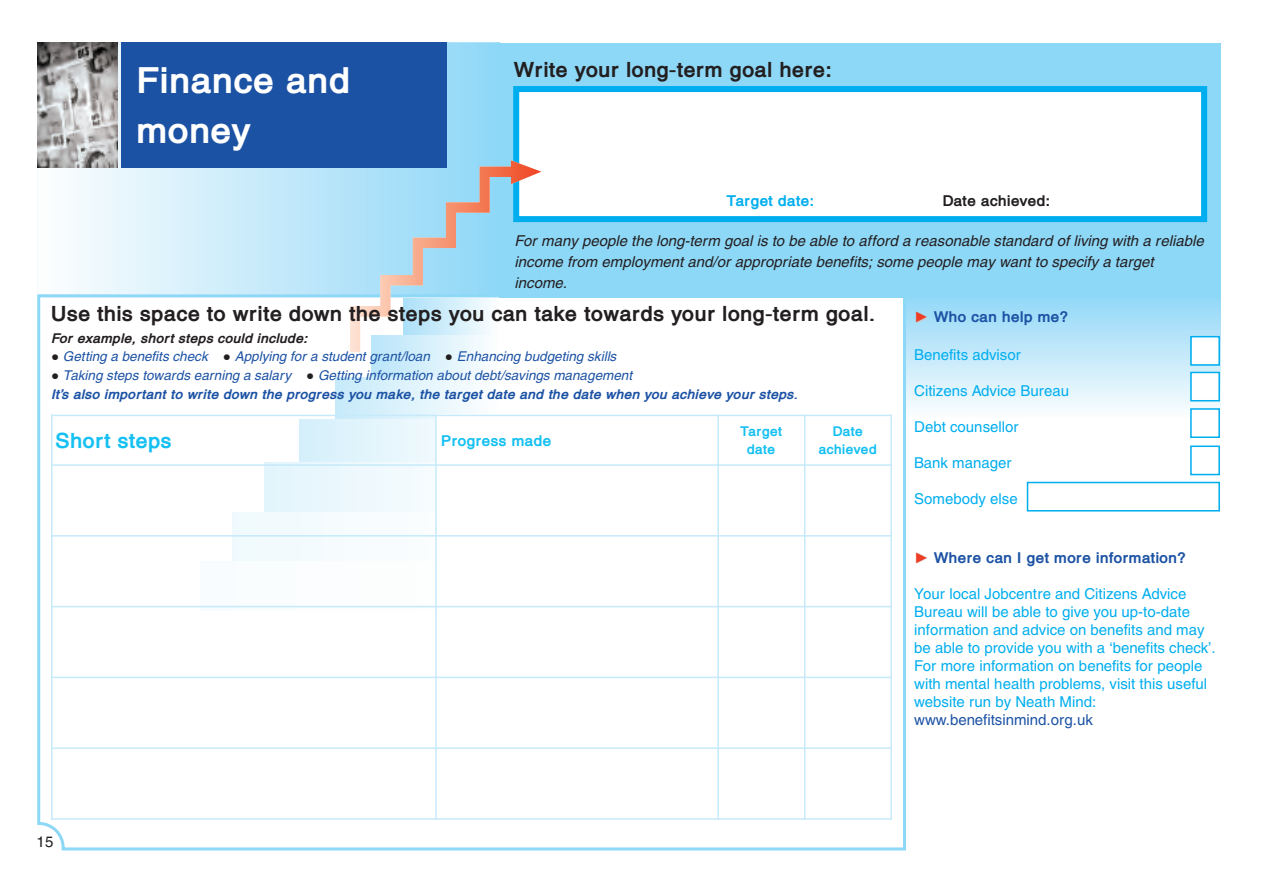
<style>
.page{position:relative;width:1263px;height:893px;background:#fff}
.page>*{position:absolute;margin:0;border:0;box-sizing:border-box;transform-origin:0 0}
.t1{font:700 36px/49.7px "Heledd";color:#fff}
.t2{font:700 21px "Heledd";color:#231f20}
.t3{font:700 21px "Heledd";color:#15c0f2}
.t4{font:15px/18px "Heledd";color:#00aeef}
.t5{font:italic 15px/20.9px "Heledd";color:#231f20}
.t6{font:700 15px "Heledd";color:#1c52a4}
.t7{font:15px "Heledd";color:#1c52a4}
.t8{font:700 15px "Heledd";color:#231f20}
.t9{font:700 15px "Heledd";color:#15c0f2}
.t10{font:700 15px "Heledd";color:#00aeef}
.t11{font:15px "Heledd";color:#231f20}
.t12{font:italic 700 13.5px/18.8px "Heledd";color:#1c52a4}
.t13{font:italic 13.5px "Heledd";color:#1c52a4}
.t14{font:italic 700 13.5px "Heledd";color:#231f20}
.t15{font:700 13.5px/18.6px "Heledd";color:#15c0f2;text-align:center}
.s1{font-family:"Arial";font-style:normal;color:#231f20}
.s2{font-family:"Arial";font-weight:400;font-style:normal;color:#231f20}
.s3{font-weight:400}
.s4{font-family:"Arial";font-weight:400;color:#ccc}
</style>
<div class="page">
<div style="left:904px;top:294px;width:316px;height:123px;background:linear-gradient(to bottom,#8fd7f7,#fbfdfe)"></div>
<svg style="left:37px;top:43px;width:462px;height:253px"></svg>
<svg style="left:41px;top:825px;width:21px;height:25px"></svg>
<div style="left:499px;top:43px;width:721px;height:254px;background:#8dd7f7"></div>
<div style="left:519px;top:92px;width:682px;height:124px;background:#fff"></div>
<div style="left:513px;top:86px;width:694px;height:136px;border:6px solid #00aeef"></div>
<div style="left:371px;top:335px;width:127px;height:45px;background:linear-gradient(to right,#b8e5f9,#fdfefe)"></div>
<div style="left:335px;top:377px;width:163px;height:45px;background:linear-gradient(to right,#c6eafa,#fdfefe)"></div>
<div style="left:299px;top:419px;width:199px;height:45px;background:linear-gradient(to bottom,#e2f4fc,#e2f4fc)"></div>
<div style="left:265px;top:463px;width:233px;height:49px;background:#edf8fd"></div>
<div style="left:233px;top:513px;width:268px;height:49px;background:#f6fbfe"></div>
<div style="left:201px;top:562px;width:303px;height:49px;background:#fbfdfe"></div>
<svg style="left:350px;top:160px;width:191px;height:192px"></svg>
<div style="left:1192px;top:337px;width:26px;height:27px;background:#fff"></div>
<div style="left:1190px;top:336px;width:30px;height:30px;border:2px solid #00aeef"></div>
<div style="left:1192px;top:373px;width:26px;height:27px;background:#fff"></div>
<div style="left:1190px;top:372px;width:30px;height:29px;border:2px solid #00aeef"></div>
<div style="left:1192px;top:410px;width:26px;height:26px;background:#fff"></div>
<div style="left:1190px;top:408px;width:30px;height:30px;border:2px solid #00aeef"></div>
<div style="left:1190px;top:445px;width:30px;height:30px;border:2px solid #00aeef"></div>
<div style="left:1027px;top:482px;width:193px;height:29px;border:2px solid #00aeef"></div>
<div style="left:122px;top:43px;width:325px;height:125px;background:#1c52a4"></div>
<img style="left:37px;top:43px;width:81px;height:125px">
<div style="left:436px;top:415px;width:282px;height:50px;background:#fff"></div>
<div style="left:436px;top:465px;width:282px;height:71px;background:#fff"></div>
<div style="left:436px;top:536px;width:282px;height:71px;background:#fff"></div>
<div style="left:436px;top:607px;width:282px;height:70px;background:#fff"></div>
<hr style="left:51px;top:415px;width:2px;height:405px;background:#c6eafa">
<hr style="left:435px;top:415px;width:2px;height:405px;background:#c6eafa">
<hr style="left:717px;top:415px;width:2px;height:405px;background:#c6eafa">
<hr style="left:804px;top:415px;width:1px;height:405px;background:#c6eafa">
<hr style="left:890px;top:415px;width:2px;height:405px;background:#c6eafa">
<hr style="left:51px;top:415px;width:841px;height:1px;background:#c6eafa">
<hr style="left:51px;top:464px;width:841px;height:2px;background:#c6eafa">
<hr style="left:51px;top:535px;width:841px;height:2px;background:#c6eafa">
<hr style="left:51px;top:606px;width:841px;height:1px;background:#c6eafa">
<hr style="left:51px;top:677px;width:841px;height:1px;background:#c6eafa">
<hr style="left:51px;top:747px;width:841px;height:2px;background:#c6eafa">
<hr style="left:51px;top:818px;width:841px;height:2px;background:#c6eafa">
<h1 class="t1" style="left:137px;top:56px;width:215px">Finance and money</h1>
<h2 class="t2" style="left:514px;top:58px;width:320px">Write your long-term goal here:</h2>
<p class="t10" style="left:727px;top:192px;width:89px">Target date:</p>
<p class="t8" style="left:943px;top:192px;width:109px">Date achieved:</p>
<p class="t5" style="left:514px;top:231px;width:691px">For many people the long-term goal is to be able to afford a reasonable standard of living with a reliable income from employment and/or appropriate benefits; some people may want to specify a target income.</p>
<h2 class="t2" style="left:51px;top:301px;width:826px">Use this space to write down the steps you can take towards your long-term goal.</h2>
<p class="t14" style="left:51px;top:330px;width:258px">For example, short steps could include:</p>
<p class="t13" style="left:51px;top:349px;width:567px"><span class="s1">●</span> Getting a benefits check <span class="s1">●</span> Applying for a student grant/loan <span class="s1">●</span> Enhancing budgeting skills</p>
<p class="t12" style="left:51px;top:366px;width:749px"><span class="s2">●</span> <span class="s3">Taking steps towards earning a salary</span> <span class="s2">●</span> <span class="s3">Getting information about debt/savings management<br></span>It’s also important to write down the progress you make, the target date and the date when you achieve your steps.</p>
<h2 class="t3" style="left:56px;top:428px;width:118px">Short steps</h2>
<p class="t9" style="left:441px;top:432px;width:112px">Progress made</p>
<p class="t15" style="left:740px;top:422px;width:43px">Target date</p>
<p class="t15" style="left:819px;top:422px;width:60px">Date achieved</p>
<p class="t6" style="left:915px;top:308px;width:155px"><span class="s4">►</span> Who can help me?</p>
<p class="t4" style="left:914px;top:346px;width:108px">Benefits advisor</p>
<p class="t4" style="left:914px;top:382px;width:156px">Citizens Advice Bureau</p>
<p class="t4" style="left:914px;top:418px;width:106px">Debt counsellor</p>
<p class="t4" style="left:914px;top:454px;width:99px">Bank manager</p>
<p class="t4" style="left:914px;top:490px;width:105px">Somebody else</p>
<p class="t6" style="left:915px;top:549px;width:273px"><span class="s4">►</span> Where can I get more information?</p>
<p class="t4" style="left:914px;top:584px;width:303px">Your local Jobcentre and Citizens Advice Bureau will be able to give you up-to-date information and advice on benefits and may be able to provide you with a ‘benefits check’.<br>For more information on benefits for people with mental health problems, visit this useful website run by Neath Mind:</p>
<p class="t7" style="left:914px;top:711px;width:180px">www.benefitsinmind.org.uk</p>
<p class="t11" style="left:37px;top:833px;width:18px">15</p>
</div>
